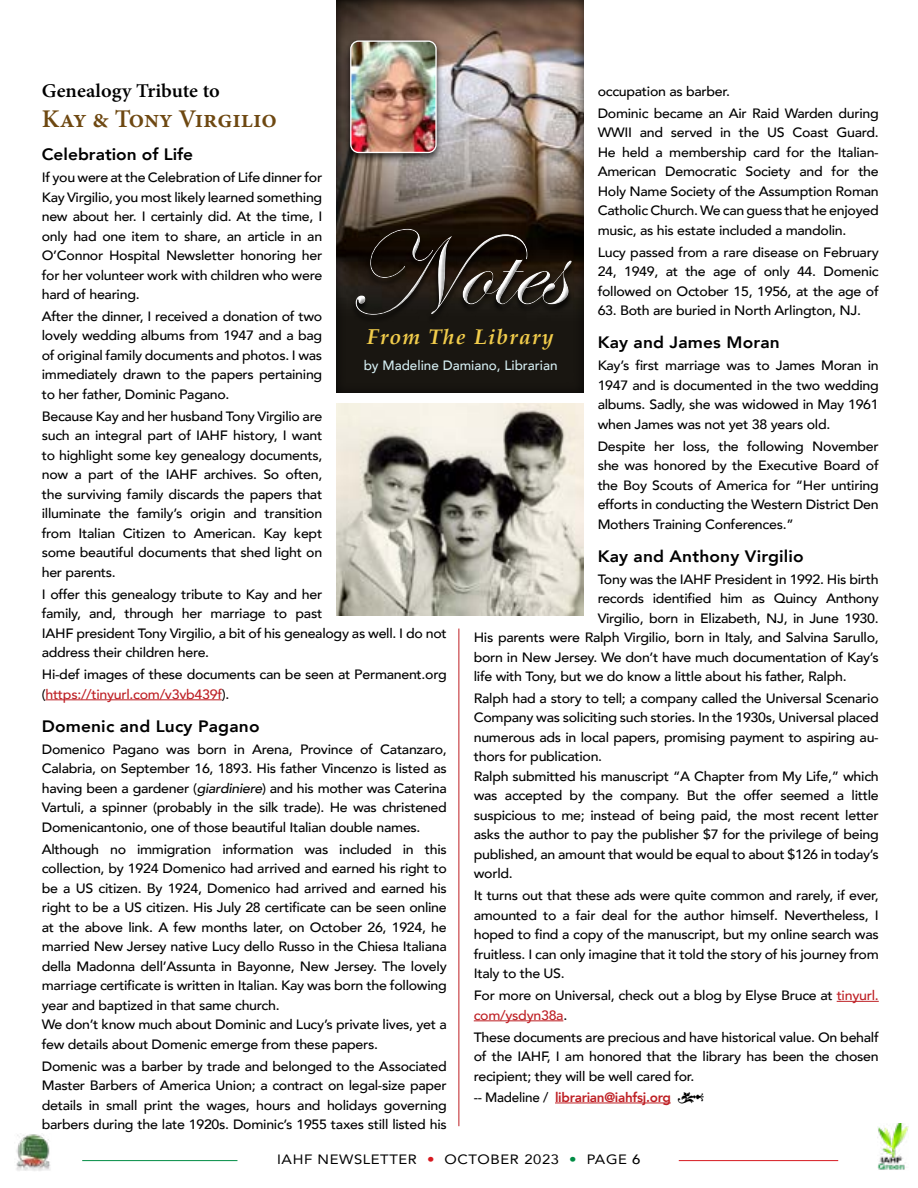
<style>
.page{position:relative;width:918px;height:1188px;background:#fff}
.page>*{position:absolute;margin:0;border:0;box-sizing:border-box;transform-origin:0 0}
.t1{font:120.75px "Edwardian Script ITC";color:#fff}
.t2{font:600 25.5px "Minion Pro";color:#6e4811}
.t3{font:italic 700 21.45px "Palatino";letter-spacing:.06em;color:#f1cc4b}
.t4{font:600 19.5px "Minion Pro";letter-spacing:-.01em;color:#000;scale:1.05 1}
.t5{font:800 16.5px "Avenir";letter-spacing:.01em;color:#000;scale:1.05 1}
.t6{font:500 13.5px/19.5px "Avenir";letter-spacing:-.02em;color:#000;text-align:justify;scale:1.05 1}
.t7{font:13.5px "Avenir";letter-spacing:.04em;color:#000;scale:1.1 1}
.t8{font:800 13.5px "Avenir";letter-spacing:-.02em;color:#be1f24}
.t9{font:500 13.5px "Avenir";color:#d5eef2}
.s1{color:#be1f24}
.s2{font-style:italic}
.s3{font-weight:500;color:#000}
.s4{color:#d71920}
.s5{color:#008c44}
.s6{font-weight:500}
</style>
<div class="page">
<hr style="left:45px;top:699px;width:177px;height:1px;background:#be1f24">
<hr style="left:837px;top:1001px;width:42px;height:1px;background:#be1f24">
<hr style="left:474px;top:1021px;width:89px;height:1px;background:#be1f24">
<hr style="left:555px;top:1103px;width:116px;height:1px;background:#be1f24">
<div style="left:324px;top:0;width:274px;height:395px;background:#000;opacity:.75"></div>
<div style="left:344px;top:217px;width:239px;height:101px;background:#fff;opacity:.75"></div>
<div style="left:344px;top:225px;width:239px;height:101px;background:#000;opacity:.55"></div>
<div style="left:343px;top:37px;width:100px;height:126px;background:#000;opacity:.75"></div>
<img style="left:351px;top:41px;width:85px;height:111px">
<div style="left:350px;top:40px;width:87px;height:113px;border:1px solid #fff;border-radius:8px"></div>
<hr style="left:459px;top:629px;width:1px;height:497px;background:#be1f24">
<img style="left:336px;top:403px;width:248px;height:213px">
<img style="left:877px;top:1124px;width:32px;height:46px">
<hr style="left:82px;top:1160px;width:155px;height:1px;background:#008c44">
<hr style="left:679px;top:1160px;width:159px;height:1px;background:#d71920">
<img style="left:16px;top:1134px;width:35px;height:37px">
<h3 class="t4" style="left:42px;top:77px;width:171px">Genealogy Tribute to</h3>
<h2 class="t2" style="left:42px;top:101px;width:237px">Kay &amp; Tony Virgilio</h2>
<p class="t5" style="left:42px;top:142px;width:146px">Celebration of Life</p>
<p class="t6" style="left:42px;top:167px;width:269px">If you were at the Celebration of Life dinner for Kay Virgilio, you most likely learned something new about her. I certainly did. At the time, I only had one item to share, an article in an O’Connor Hospital Newsletter honoring her for her volunteer work with children who were hard of hearing.</p>
<p class="t6" style="left:42px;top:306px;width:269px">After the dinner, I received a donation of two lovely wedding albums from 1947 and a bag of original family documents and photos. I was immediately drawn to the papers pertaining to her father, Dominic Pagano.</p>
<p class="t6" style="left:42px;top:406px;width:269px">Because Kay and her husband Tony Virgilio are such an integral part of IAHF history, I want to highlight some key genealogy documents, now a part of the IAHF archives. So often, the surviving family discards the papers that illuminate the family’s origin and transition from Italian Citizen to American. Kay kept some beautiful documents that shed light on her parents.</p>
<p class="t6" style="left:42px;top:584px;width:387px;text-align:left">I offer this genealogy tribute to Kay and her<br>family, and, through her marriage to past<br>IAHF president Tony Virgilio, a bit of his genealogy as well. I do not address their children here.</p>
<p class="t6" style="left:42px;top:664px;width:387px">Hi-def images of these documents can be seen at Permanent.org (<span class="s1">https://tinyurl.com/v3vb439f</span>).</p>
<p class="t5" style="left:42px;top:713px;width:209px">Domenic and Lucy Pagano</p>
<p class="t6" style="left:42px;top:739px;width:387px">Domenico Pagano was born in Arena, Province of Catanzaro, Calabria, on September 16, 1893. His father Vincenzo is listed as having been a gardener (<span class="s2">giardiniere</span>) and his mother was Caterina Vartuli, a spinner (probably in the silk trade). He was christened Domenicantonio, one of those beautiful Italian double names.</p>
<p class="t6" style="left:42px;top:838px;width:387px;text-align:left">Although no immigration information was included in this collection, by 1924 Domenico had arrived and earned his right to be a US citizen. By 1924, Domenico had arrived and earned his right to be a US citizen. His July 28 certificate can be seen online at the above link. A few months later, on October 26, 1924, he married New Jersey native Lucy dello Russo in the Chiesa Italiana della Madonna dell’Assunta in Bayonne, New Jersey. The lovely marriage certificate is written in Italian. Kay was born the following year and baptized in that same church.<br>We don’t know much about Dominic and Lucy’s private lives, yet a few details about Domenic emerge from these papers.</p>
<p class="t6" style="left:42px;top:1055px;width:387px">Domenic was a barber by trade and belonged to the Associated Master Barbers of America Union; a contract on legal-size paper details in small print the wages, hours and holidays governing barbers during the late 1920s. Dominic’s 1955 taxes still listed his</p>
<p class="t6" style="left:598px;top:80px;width:269px;line-height:21.9px">occupation as barber.<br>Dominic became an Air Raid Warden during</p>
<p class="t6" style="left:598px;top:122px;width:269px">WWII and served in the US Coast Guard.<br>He held a membership card for the Italian-American Democratic Society and for the Holy Name Society of the Assumption Roman Catholic Church. We can guess that he enjoyed music, as his estate included a mandolin.</p>
<p class="t6" style="left:598px;top:242px;width:269px">Lucy passed from a rare disease on February 24, 1949, at the age of only 44. Domenic followed on October 15, 1956, at the age of</p>
<p class="t6" style="left:598px;top:300px;width:252px">63. Both are buried in North Arlington, NJ.</p>
<p class="t5" style="left:598px;top:330px;width:175px">Kay and James Moran</p>
<p class="t6" style="left:598px;top:355px;width:269px">Kay’s first marriage was to James Moran in 1947 and is documented in the two wedding albums. Sadly, she was widowed in May 1961 when James was not yet 38 years old.</p>
<p class="t6" style="left:598px;top:435px;width:269px">Despite her loss, the following November she was honored by the Executive Board of the Boy Scouts of America for “Her untiring efforts in conducting the Western District Den Mothers Training Conferences.”</p>
<p class="t5" style="left:598px;top:543px;width:198px">Kay and Anthony Virgilio</p>
<p class="t6" style="left:598px;top:568px;width:269px">Tony was the IAHF President in 1992. His birth</p>
<p class="t6" style="left:598px;top:588px;width:269px">records identified him as Quincy Anthony</p>
<p class="t6" style="left:598px;top:607px;width:269px">Virgilio, born in Elizabeth, NJ, in June 1930.</p>
<p class="t6" style="left:474px;top:627px;width:387px">His parents were Ralph Virgilio, born in Italy, and Salvina Sarullo,</p>
<p class="t6" style="left:474px;top:646px;width:387px">born in New Jersey. We don’t have much documentation of Kay’s</p>
<p class="t6" style="left:474px;top:666px;width:357px">life with Tony, but we do know a little about his father, Ralph.</p>
<p class="t6" style="left:474px;top:688px;width:387px;text-align:left">Ralph had a story to tell; a company called the Universal Scenario Company was soliciting such stories. In the 1930s, Universal placed numerous ads in local papers, promising payment to aspiring au&shy;thors for publication.<br>Ralph submitted his manuscript “A Chapter from My Life,” which was accepted by the company. But the offer seemed a little suspicious to me; instead of being paid, the most recent letter asks the author to pay the publisher $7 for the privilege of being published, an amount that would be equal to about $126 in today’s world.</p>
<p class="t6" style="left:474px;top:885px;width:387px">It turns out that these ads were quite common and rarely, if ever, amounted to a fair deal for the author himself. Nevertheless, I hoped to find a copy of the manuscript, but my online search was fruitless. I can only imagine that it told the story of his journey from Italy to the US.</p>
<p class="t6" style="left:474px;top:985px;width:387px">For more on Universal, check out a blog by Elyse Bruce at <span class="s1">tinyurl. com/ysdyn38a</span>.</p>
<p class="t6" style="left:474px;top:1027px;width:387px">These documents are precious and have historical value. On behalf of the IAHF, I am honored that the library has been the chosen recipient; they will be well cared for.</p>
<p class="t8" style="left:474px;top:1087px;width:199px"><span class="s3">-- Madeline /</span> librarian@iahfsj.org</p>
<h1 class="t1" style="left:345px;top:200px;width:221px">Notes</h1>
<h3 class="t3" style="left:367px;top:319px;width:188px">From The Library</h3>
<p class="t9" style="left:364px;top:354px;width:196px">by Madeline Damiano, Librarian</p>
<p class="t7" style="left:277px;top:1149px;width:332px">IAHF NEWSLETTER <span class="s4">•</span> OCTOBER 2023 <span class="s5">•</span> PAGE <span class="s6">6</span></p>
</div>
